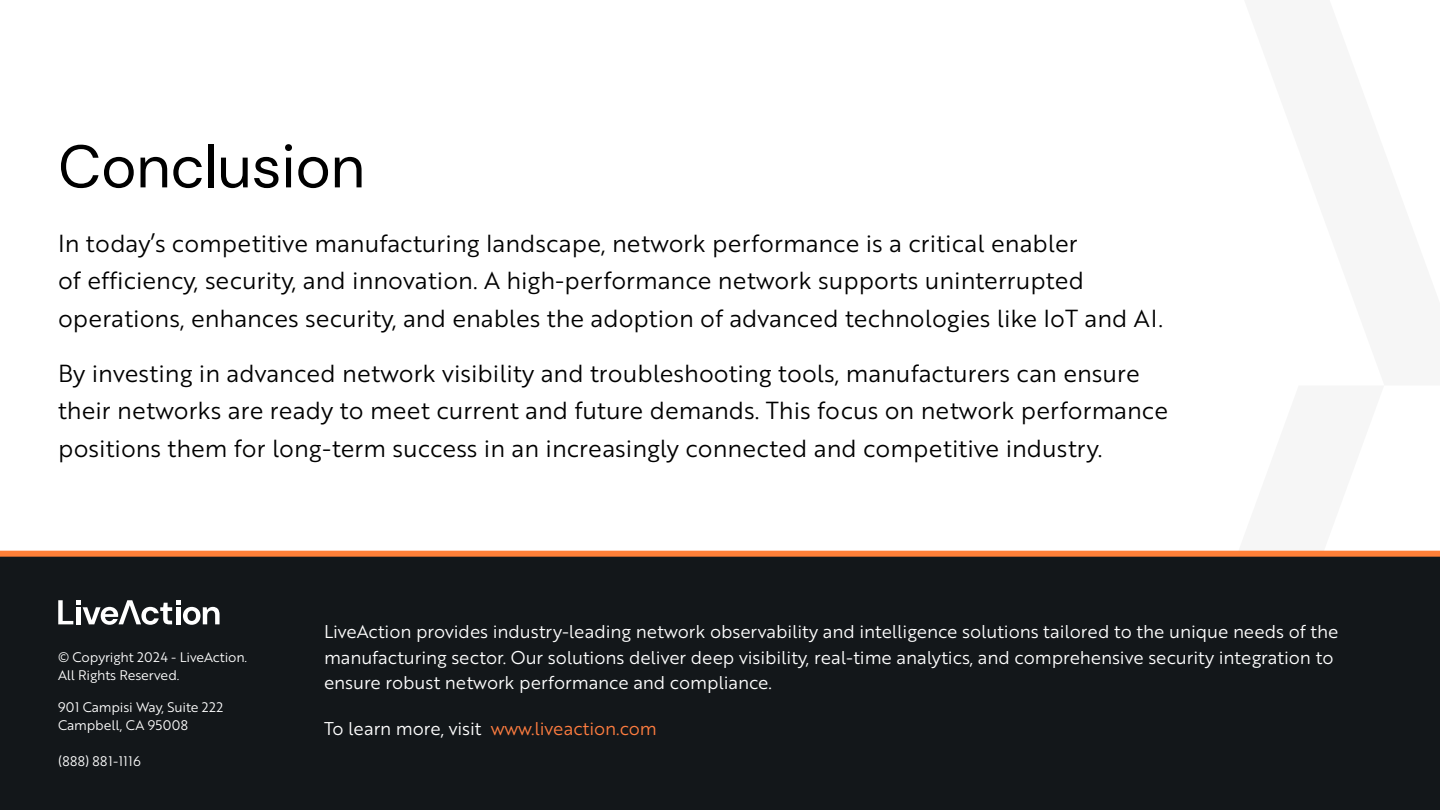
<style>
.page{position:relative;width:1440px;height:810px;background:#fff}
.page>*{position:absolute;margin:0;border:0;box-sizing:border-box;transform-origin:0 0}
.t1{font:60px "DM Sans";letter-spacing:-.005em;color:#000}
.t2{font:24px/37.5px "Brother 1816 Book";color:#000}
.t3{font:18px/25.8px "Brother 1816 Book";letter-spacing:-.005em;color:#fff}
.t4{font:18px "Brother 1816 Book";letter-spacing:-.005em;color:#ff7d40}
.t5{font:13.5px/18px "Brother 1816 Book";letter-spacing:-.01em;color:#fff}
.t6{font:13.5px "Brother 1816 Book";letter-spacing:.03em;color:#fff}
.s1{color:#fff}
</style>
<div class="page">
<div style="left:0;top:554px;width:1440px;height:256px;background:#13171a"></div>
<svg style="left:58px;top:600px;width:162px;height:25px"></svg>
<div style="left:0;top:551px;width:1440px;height:6px;background:#ff7f37"></div>
<h1 class="t1" style="left:58px;top:129px;width:308px">Conclusion</h1>
<p class="t2" style="left:58px;top:223px;width:1106px">In today’s competitive manufacturing landscape, network performance is a critical enabler<br>of efficiency, security, and innovation. A high-performance network supports uninterrupted operations, enhances security, and enables the adoption of advanced technologies like IoT and AI.</p>
<p class="t2" style="left:58px;top:354px;width:1111px">By investing in advanced network visibility and troubleshooting tools, manufacturers can ensure their networks are ready to meet current and future demands. This focus on network performance positions them for long-term success in an increasingly connected and competitive industry.</p>
<p class="t5" style="left:58px;top:648px;width:191px">© Copyright 2024 - LiveAction.<br>All Rights Reserved.</p>
<p class="t5" style="left:58px;top:697px;width:167px">901 Campisi Way, Suite 222<br>Campbell, CA 95008</p>
<p class="t6" style="left:58px;top:751px;width:84px">(888) 881-1116</p>
<p class="t3" style="left:324px;top:618px;width:1016px">LiveAction provides industry-leading network observability and intelligence solutions tailored to the unique needs of the manufacturing sector. Our solutions deliver deep visibility, real-time analytics, and comprehensive security integration to ensure robust network performance and compliance.</p>
<p class="t4" style="left:324px;top:715px;width:334px"><span class="s1">To learn more, visit</span> www.liveaction.com</p>
</div>
